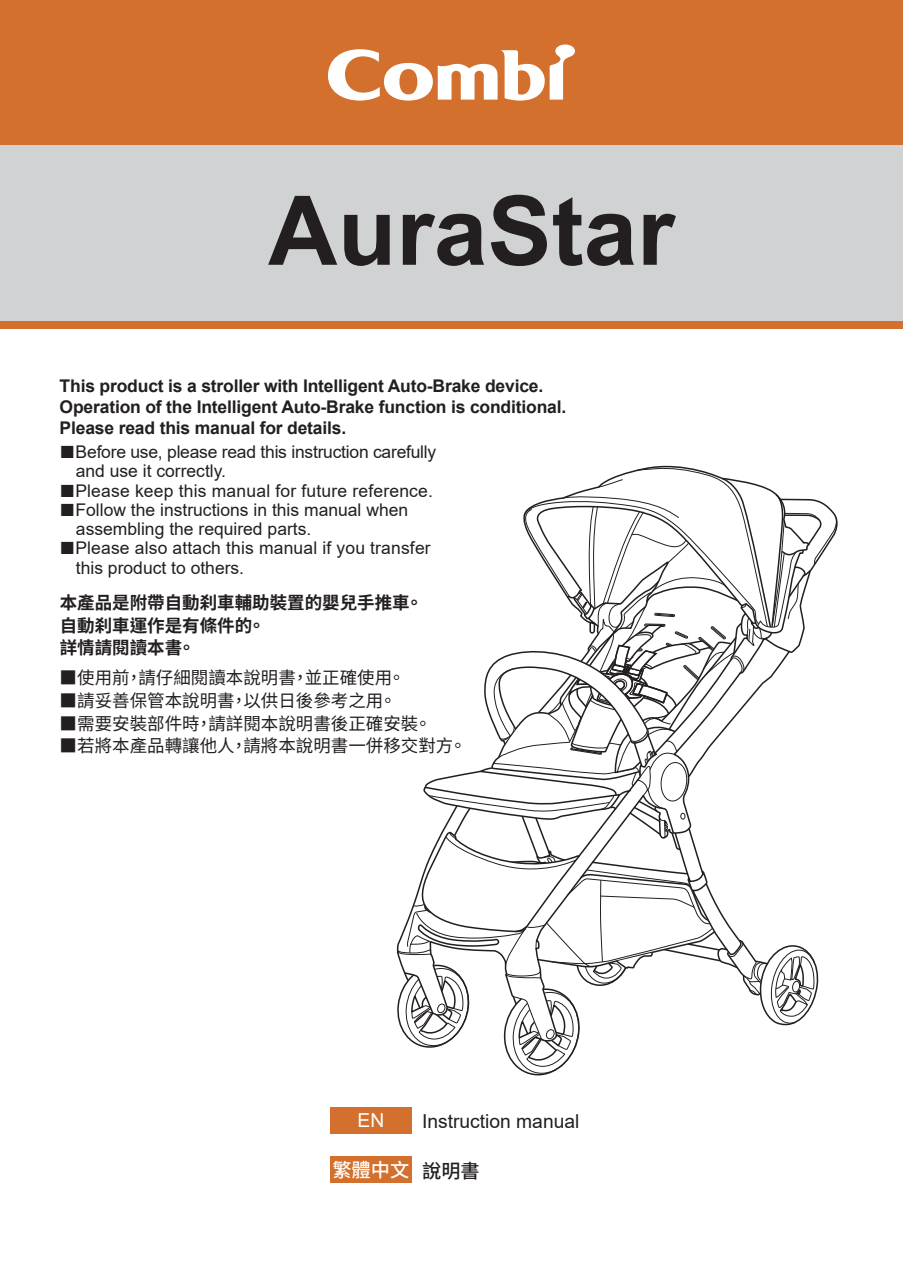
<style>
.page{position:relative;width:903px;height:1265px;background:#fff}
.page>*{position:absolute;margin:0;border:0;box-sizing:border-box;transform-origin:0 0}
.t1{font:700 96.25px "Arial";color:#231f20}
.t2{font:19.25px "Arial";color:#231f20}
.t3{font:500 19.25px "Source Han Sans TC";color:#fff}
.t4{font:19.25px "Arial";color:#fff}
.t5{font:17.5px/19.2px "Arial";color:#231f20}
.t6{font:700 17.5px/21px "Arial";letter-spacing:-.01em;color:#231f20}
.t7{font:17.5px "Source Han Sans TC";color:#231f20}
.t8{font:700 17.5px/22.8px "Source Han Sans TC";color:#231f20}
.s1{font-size:26.25px}
.s2{color:#231f20}
</style>
<div class="page">
<div style="left:0;top:134px;width:903px;height:189px;background:#d1d2d4"></div>
<div style="left:0;top:0;width:903px;height:144px;background:#d3702d"></div>
<div style="left:0;top:321px;width:903px;height:7px;background:#d3702d"></div>
<svg style="left:328px;top:44px;width:247px;height:57px"></svg>
<div style="left:330px;top:1156px;width:82px;height:27px;background:#d3702d"></div>
<div style="left:330px;top:1107px;width:82px;height:27px;background:#d3702d"></div>
<svg style="left:396px;top:468px;width:442px;height:607px"></svg>
<h1 class="t1" style="left:268px;top:163px;width:408px">AuraStar</h1>
<p class="t6" style="left:60px;top:375px;width:508px">This product is a stroller with Intelligent Auto-Brake device.<br>Operation of the Intelligent Auto-Brake function is conditional.<br>Please read this manual for details.</p>
<p class="t5" style="left:76px;top:442px;width:362px;text-indent:-16px"><span class="s1">■</span>Before use, please read this instruction carefully and use it correctly.</p>
<p class="t5" style="left:60px;top:481px;width:375px"><span class="s1">■</span>Please keep this manual for future reference.</p>
<p class="t5" style="left:76px;top:500px;width:334px;text-indent:-16px"><span class="s1">■</span>Follow the instructions in this manual when assembling the required parts.</p>
<p class="t5" style="left:76px;top:538px;width:356px;text-indent:-16px"><span class="s1">■</span>Please also attach this manual if you transfer this product to others.</p>
<p class="t8" style="left:60px;top:591px;width:365px">本產品是附帶自動刹車輔助裝置的嬰兒手推車。自動刹車運作是有條件的。<br>詳情請閱讀本書。</p>
<p class="t7" style="left:60px;top:668px;width:347px">■使用前，請仔細閱讀本說明書，並正確使用。</p>
<p class="t7" style="left:60px;top:691px;width:338px">■請妥善保管本說明書，以供日後參考之用。</p>
<p class="t7" style="left:60px;top:713px;width:373px">■需要安裝部件時，請詳閱本說明書後正確安裝。</p>
<p class="t7" style="left:60px;top:736px;width:408px">■若將本產品轉讓他人，請將本說明書一併移交對方。</p>
<p class="t4" style="left:357px;top:1107px;width:28px">EN</p>
<p class="t2" style="left:422px;top:1108px;width:159px">Instruction manual</p>
<p class="t3" style="left:332px;top:1159px;width:149px">繁體中文 <span class="s2">說明書</span></p>
</div>
